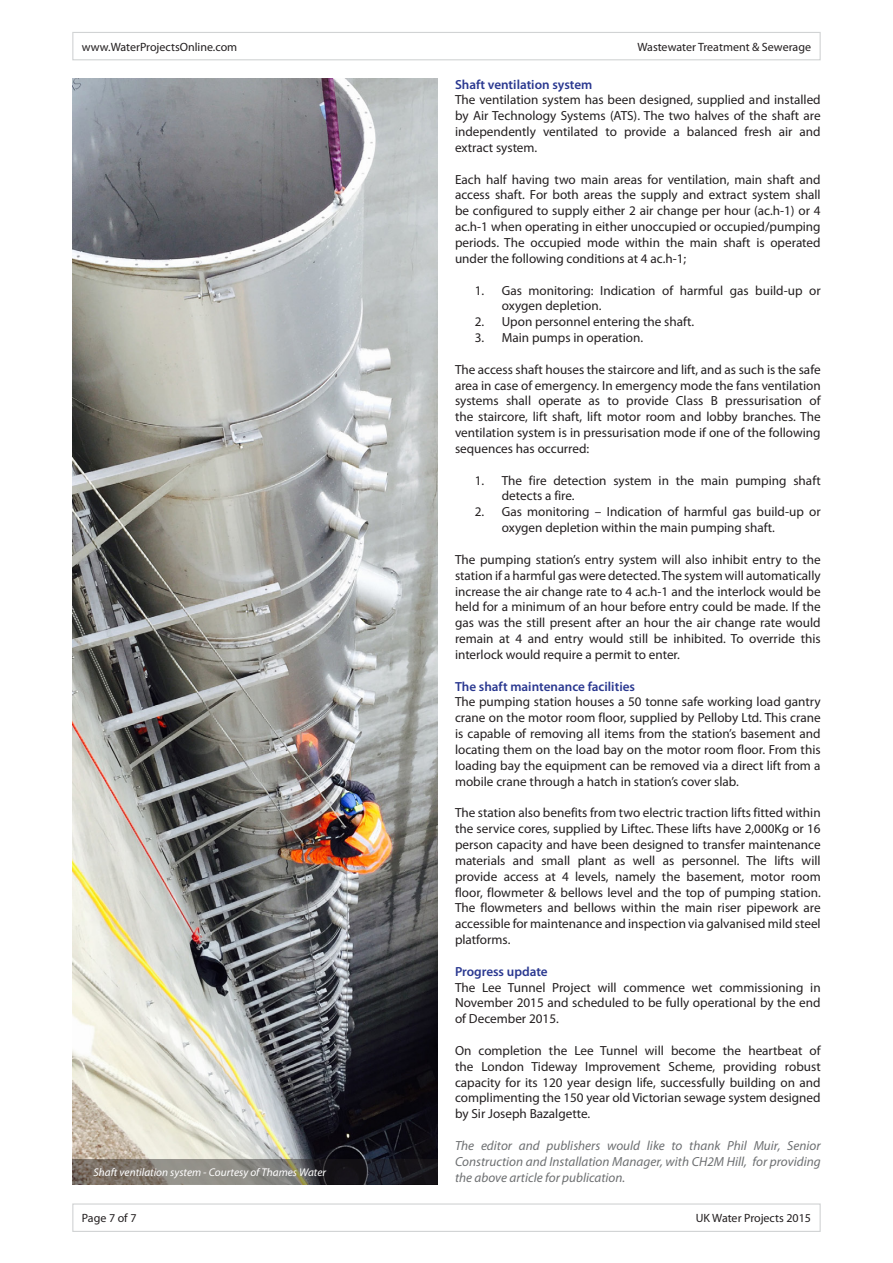
<style>
.page{position:relative;width:893px;height:1263px;background:#fff}
.page>*{position:absolute;margin:0;border:0;box-sizing:border-box;transform-origin:0 0}
.t1{font:13.2px/15.9px "Myriad Pro";color:#231f20;text-align:justify}
.t2{font:italic 13.2px/15.9px "Myriad Pro";color:#6d6f71;text-align:justify}
.t3{font:600 13.2px "Myriad Pro";color:#2a3890}
.t4{font:12px "Myriad Pro";color:#231f20}
.t5{font:italic 11.25px "Myriad Pro";color:#fff}
</style>
<div class="page">
<img style="left:72px;top:79px;width:366px;height:1080px">
<svg style="left:72px;top:1159px;width:366px;height:25px;background:#5f5b58"></svg>
<div style="left:72px;top:32px;width:749px;height:28px;border:1px solid #d1d3d4"></div>
<div style="left:72px;top:1203px;width:749px;height:29px;border:1px solid #d1d3d4"></div>
<p class="t4" style="left:82px;top:39px;width:157px">www.WaterProjectsOnline.com</p>
<p class="t4" style="left:637px;top:39px;width:175px">Wastewater Treatment &amp; Sewerage</p>
<p class="t5" style="left:94px;top:1165px;width:234px">Shaft ventilation system - Courtesy of Thames Water</p>
<p class="t3" style="left:455px;top:76px;width:139px">Shaft ventilation system</p>
<p class="t1" style="left:455px;top:92px;width:367px">The ventilation system has been designed, supplied and installed by Air Technology Systems (ATS). The two halves of the shaft are independently ventilated to provide a balanced fresh air and extract system.</p>
<p class="t1" style="left:455px;top:171px;width:367px">Each half having two main areas for ventilation, main shaft and access shaft. For both areas the supply and extract system shall be configured to supply either 2 air change per hour (ac.h-1) or 4 ac.h-1 when operating in either unoccupied or occupied/pumping periods. The occupied mode within the main shaft is operated under the following conditions at 4 ac.h-1;</p>
<p class="t1" style="left:502px;top:282px;width:320px;text-indent:-27px">1. Gas monitoring: Indication of harmful gas build-up or oxygen depletion.</p>
<p class="t1" style="left:475px;top:314px;width:221px">2. Upon personnel entering the shaft.</p>
<p class="t1" style="left:475px;top:329px;width:170px">3. Main pumps in operation.</p>
<p class="t1" style="left:455px;top:361px;width:367px">The access shaft houses the staircore and lift, and as such is the safe area in case of emergency. In emergency mode the fans ventilation systems shall operate as to provide Class B pressurisation of the staircore, lift shaft, lift motor room and lobby branches. The ventilation system is in pressurisation mode if one of the following sequences has occurred:</p>
<p class="t1" style="left:502px;top:472px;width:320px;text-indent:-27px">1. The fire detection system in the main pumping shaft detects a fire.</p>
<p class="t1" style="left:502px;top:504px;width:320px;text-indent:-27px">2. Gas monitoring – Indication of harmful gas build-up or oxygen depletion within the main pumping shaft.</p>
<p class="t1" style="left:455px;top:551px;width:367px">The pumping station’s entry system will also inhibit entry to the station if a harmful gas were detected. The system will automatically increase the air change rate to 4 ac.h-1 and the interlock would be held for a minimum of an hour before entry could be made. If the gas was the still present after an hour the air change rate would remain at 4 and entry would still be inhibited. To override this interlock would require a permit to enter.</p>
<p class="t3" style="left:455px;top:678px;width:182px">The shaft maintenance facilities</p>
<p class="t1" style="left:455px;top:694px;width:367px">The pumping station houses a 50 tonne safe working load gantry crane on the motor room floor, supplied by Pelloby Ltd. This crane is capable of removing all items from the station’s basement and locating them on the load bay on the motor room floor. From this loading bay the equipment can be removed via a direct lift from a mobile crane through a hatch in station’s cover slab.</p>
<p class="t1" style="left:455px;top:805px;width:367px">The station also benefits from two electric traction lifts fitted within the service cores, supplied by Liftec. These lifts have 2,000Kg or 16 person capacity and have been designed to transfer maintenance materials and small plant as well as personnel. The lifts will provide access at 4 levels, namely the basement, motor room floor, flowmeter &amp; bellows level and the top of pumping station.<br>The flowmeters and bellows within the main riser pipework are accessible for maintenance and inspection via galvanised mild steel platforms.</p>
<p class="t3" style="left:455px;top:963px;width:94px">Progress update</p>
<p class="t1" style="left:455px;top:979px;width:367px">The Lee Tunnel Project will commence wet commissioning in November 2015 and scheduled to be fully operational by the end of December 2015.</p>
<p class="t1" style="left:455px;top:1042px;width:367px">On completion the Lee Tunnel will become the heartbeat of the London Tideway Improvement Scheme, providing robust capacity for its 120 year design life, successfully building on and complimenting the 150 year old Victorian sewage system designed by Sir Joseph Bazalgette.</p>
<p class="t2" style="left:455px;top:1137px;width:367px">The editor and publishers would like to thank Phil Muir, Senior Construction and Installation Manager, with CH2M Hill, for providing the above article for publication.</p>
<p class="t4" style="left:82px;top:1211px;width:56px">Page 7 of 7</p>
<p class="t4" style="left:696px;top:1211px;width:117px">UK Water Projects 2015</p>
</div>
